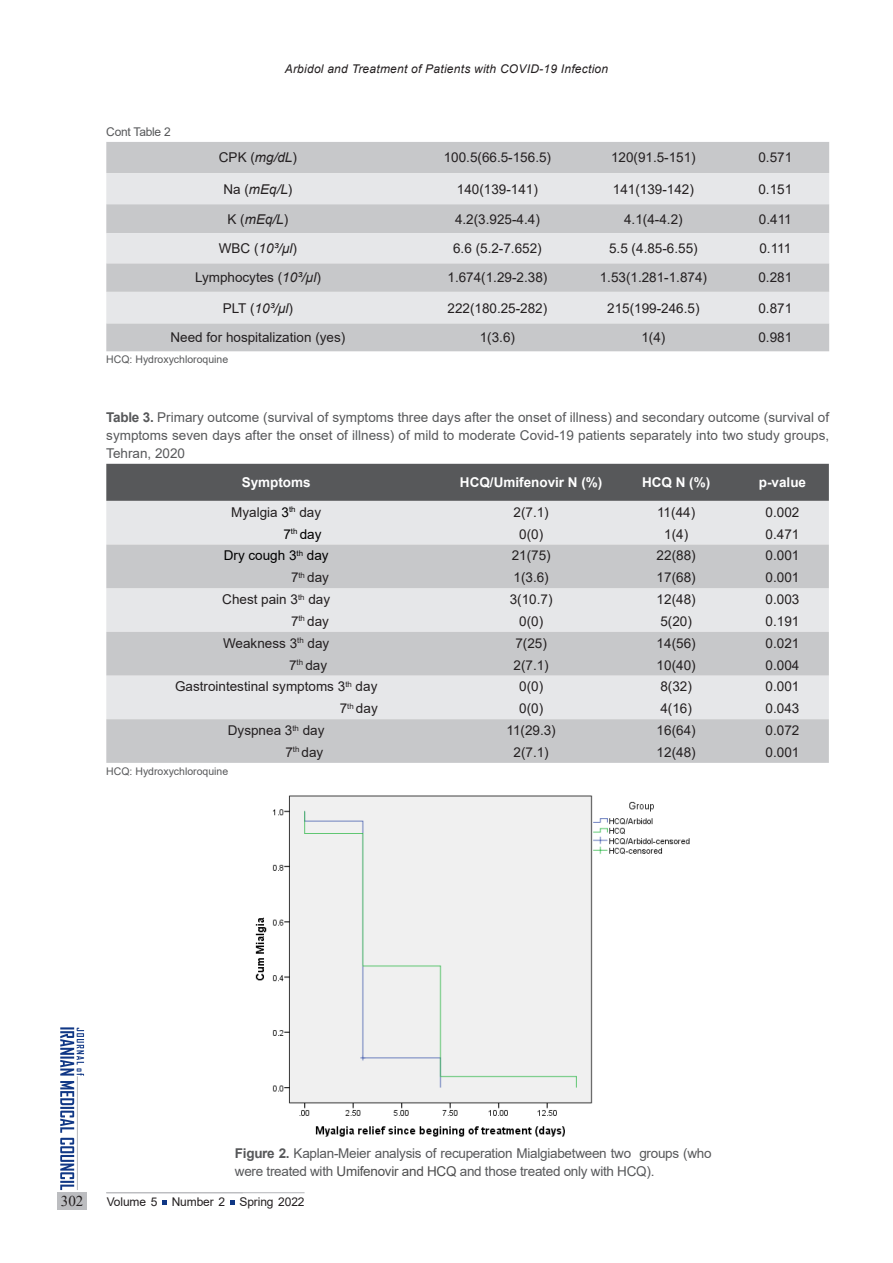
<style>
.page{position:relative;width:893px;height:1263px;background:#fff}
.page>*{position:absolute;margin:0;border:0;box-sizing:border-box;transform-origin:0 0}
.t1{font:15px "Times New Roman";color:#231f20}
.t2{font:13.5px "Arial";color:#231f20}
.pic-table-t{font:13.5px/18px "Arial";letter-spacing:-.02em;color:#57585a}
.t3{font:700 13.5px "Arial";color:#fff}
.t4{font:italic 13.5px "Arial";color:#231f20}
.t5{font:13.5px "Arial";color:#000}
.context{font:italic 12px "Arial";letter-spacing:.02em;color:#231f20}
.t6{font:12px "Arial";letter-spacing:-.01em;color:#231f20}
.pic-table-t-2{font:12px "Arial";letter-spacing:-.02em;color:#57585a}
.pic-table-t-3{font:10.5px "Arial";color:#57585a}
.s1{font-style:italic}
.s2{font-style:normal}
.s3{font-weight:700}
.s4{color:#000}
.s5{color:#4e4e4e}
</style>
<div class="page">
<div style="left:58px;top:1192px;width:29px;height:17px;background:#bcbdc0"></div>
<svg style="left:60px;top:1027px;width:24px;height:163px"></svg>
<hr style="left:77px;top:1076px;width:1px;height:114px;background:#bcbdc0">
<svg style="left:162px;top:1200px;width:5px;height:5px"></svg>
<svg style="left:230px;top:1200px;width:5px;height:5px"></svg>
<hr style="left:106px;top:1192px;width:199px;height:1px;background:#bcbdc0">
<div style="left:106px;top:142px;width:723px;height:209px;background:#c7c8ca"></div>
<svg style="left:106px;top:173px;width:723px;height:150px;background:#dadbdd"></svg>
<img style="left:255px;top:795px;width:435px;height:342px">
<div style="left:106px;top:464px;width:723px;height:37px;background:#57585a"></div>
<div style="left:106px;top:501px;width:723px;height:43px;background:#e6e7e9"></div>
<svg style="left:106px;top:544px;width:723px;height:219px;background:#d3d4d6"></svg>
<p class="pic-table-t-2" style="left:106px;top:124px;width:66px">Cont Table 2</p>
<p class="context" style="left:285px;top:61px;width:325px">Arbidol and Treatment of Patients with COVID-19 Infection</p>
<p class="t2" style="left:219px;top:148px;width:80px">CPK (<span class="s1">mg/dL</span>)</p>
<p class="t2" style="left:444px;top:148px;width:109px">100.5(66.5-156.5)</p>
<p class="t2" style="left:611px;top:148px;width:86px">120(91.5-151)</p>
<p class="t2" style="left:758px;top:148px;width:35px">0.571</p>
<p class="t4" style="left:223px;top:180px;width:71px"><span class="s2">Na (</span>mEq/L<span class="s2">)</span></p>
<p class="t2" style="left:457px;top:179px;width:83px">140(139-141)</p>
<p class="t2" style="left:613px;top:179px;width:83px">141(139-142)</p>
<p class="t2" style="left:758px;top:179px;width:35px">0.151</p>
<p class="t4" style="left:228px;top:210px;width:62px"><span class="s2">K (</span>mEq/L<span class="s2">)</span></p>
<p class="t2" style="left:455px;top:210px;width:86px">4.2(3.925-4.4)</p>
<p class="t2" style="left:624px;top:210px;width:60px">4.1(4-4.2)</p>
<p class="t2" style="left:759px;top:210px;width:34px">0.411</p>
<p class="t4" style="left:219px;top:240px;width:80px"><span class="s2">WBC (</span>10³/µl<span class="s2">)</span></p>
<p class="t2" style="left:453px;top:239px;width:90px">6.6 (5.2-7.652)</p>
<p class="t2" style="left:609px;top:239px;width:90px">5.5 (4.85-6.55)</p>
<p class="t2" style="left:759px;top:239px;width:33px">0.111</p>
<p class="t2" style="left:195px;top:268px;width:127px">Lymphocytes (<span class="s1">10³/µl</span>)</p>
<p class="t2" style="left:447px;top:268px;width:101px">1.674(1.29-2.38)</p>
<p class="t2" style="left:600px;top:268px;width:109px">1.53(1.281-1.874)</p>
<p class="t2" style="left:758px;top:268px;width:35px">0.281</p>
<p class="t4" style="left:223px;top:299px;width:72px"><span class="s2">PLT (</span>10³/µl<span class="s2">)</span></p>
<p class="t2" style="left:447px;top:298px;width:101px">222(180.25-282)</p>
<p class="t2" style="left:607px;top:298px;width:94px">215(199-246.5)</p>
<p class="t2" style="left:758px;top:298px;width:35px">0.871</p>
<p class="t2" style="left:170px;top:328px;width:176px">Need for hospitalization (yes)</p>
<p class="t2" style="left:480px;top:328px;width:37px">1(3.6)</p>
<p class="t2" style="left:641px;top:328px;width:26px">1(4)</p>
<p class="t2" style="left:758px;top:328px;width:35px">0.981</p>
<p class="pic-table-t-3" style="left:106px;top:352px;width:123px">HCQ: Hydroxychloroquine</p>
<p class="pic-table-t" style="left:106px;top:408px;width:724px;text-align:justify"><span class="s3">Table 3.</span> Primary outcome (survival of symptoms three days after the onset of illness) and secondary outcome (survival of symptoms seven days after the onset of illness) of mild to moderate Covid-19 patients separately into two study groups, Tehran, 2020</p>
<p class="t3" style="left:242px;top:473px;width:71px">Symptoms</p>
<p class="t3" style="left:460px;top:473px;width:144px">HCQ/Umifenovir N (%)</p>
<p class="t3" style="left:642px;top:473px;width:70px">HCQ N (%)</p>
<p class="t3" style="left:759px;top:473px;width:49px">p-value</p>
<p class="t2" style="left:231px;top:503px;width:91px">Myalgia <span class="s4">3</span><sup>th</sup> day</p>
<p class="t2" style="left:513px;top:503px;width:37px">2(7.1)</p>
<p class="t2" style="left:657px;top:503px;width:40px">11(44)</p>
<p class="t2" style="left:766px;top:503px;width:35px">0.002</p>
<p class="t5" style="left:283px;top:524px;width:39px">7<sup>th</sup> day</p>
<p class="t2" style="left:519px;top:524px;width:26px">0(0)</p>
<p class="t2" style="left:664px;top:524px;width:26px">1(4)</p>
<p class="t2" style="left:766px;top:524px;width:35px">0.471</p>
<p class="t5" style="left:224px;top:546px;width:106px">Dry cough 3<sup>th</sup> day</p>
<p class="t2" style="left:512px;top:546px;width:41px">21(75)</p>
<p class="t2" style="left:657px;top:546px;width:41px">22(88)</p>
<p class="t2" style="left:766px;top:546px;width:35px">0.001</p>
<p class="t2" style="left:291px;top:568px;width:39px">7<sup>th</sup> day</p>
<p class="t2" style="left:513px;top:568px;width:37px">1(3.6)</p>
<p class="t2" style="left:657px;top:568px;width:41px">17(68)</p>
<p class="t2" style="left:766px;top:568px;width:35px">0.001</p>
<p class="t2" style="left:222px;top:590px;width:109px">Chest pain 3<sup>th</sup> day</p>
<p class="t2" style="left:510px;top:590px;width:44px">3(10.7)</p>
<p class="t2" style="left:657px;top:590px;width:41px">12(48)</p>
<p class="t2" style="left:766px;top:590px;width:35px">0.003</p>
<p class="t2" style="left:291px;top:612px;width:39px">7<sup>th</sup> day</p>
<p class="t2" style="left:519px;top:612px;width:26px">0(0)</p>
<p class="t2" style="left:660px;top:612px;width:33px">5(20)</p>
<p class="t2" style="left:766px;top:612px;width:35px">0.191</p>
<p class="t2" style="left:223px;top:634px;width:108px">Weakness 3<sup>th</sup> day</p>
<p class="t2" style="left:515px;top:634px;width:33px">7(25)</p>
<p class="t2" style="left:657px;top:634px;width:41px">14(56)</p>
<p class="t2" style="left:766px;top:634px;width:35px">0.021</p>
<p class="t2" style="left:289px;top:655px;width:39px">7<sup>th</sup> day</p>
<p class="t2" style="left:513px;top:655px;width:37px">2(7.1)</p>
<p class="t2" style="left:657px;top:655px;width:41px">10(40)</p>
<p class="t2" style="left:766px;top:655px;width:35px">0.004</p>
<p class="t2" style="left:175px;top:677px;width:204px">Gastrointestinal symptoms 3<sup>th</sup> day</p>
<p class="t2" style="left:519px;top:677px;width:26px">0(0)</p>
<p class="t2" style="left:660px;top:677px;width:33px">8(32)</p>
<p class="t2" style="left:766px;top:677px;width:35px">0.001</p>
<p class="t2" style="left:340px;top:699px;width:39px">7<sup>th</sup> day</p>
<p class="t2" style="left:519px;top:699px;width:26px">0(0)</p>
<p class="t2" style="left:660px;top:699px;width:33px">4(16)</p>
<p class="t2" style="left:766px;top:699px;width:35px">0.043</p>
<p class="t2" style="left:228px;top:721px;width:98px">Dyspnea 3<sup>th</sup> day</p>
<p class="t2" style="left:506px;top:721px;width:51px">11(29.3)</p>
<p class="t2" style="left:657px;top:721px;width:41px">16(64)</p>
<p class="t2" style="left:766px;top:721px;width:35px">0.072</p>
<p class="t2" style="left:285px;top:743px;width:39px">7<sup>th</sup> day</p>
<p class="t2" style="left:513px;top:743px;width:37px">2(7.1)</p>
<p class="t2" style="left:657px;top:743px;width:41px">12(48)</p>
<p class="t2" style="left:766px;top:743px;width:35px">0.001</p>
<p class="pic-table-t-3" style="left:106px;top:764px;width:123px">HCQ: Hydroxychloroquine</p>
<p class="pic-table-t" style="left:235px;top:1144px;width:478px"><span class="s3">Figure 2.</span> Kaplan-Meier analysis of recuperation Mialgiabetween two groups (who were treated with <span class="s5">Umifenovir and HCQ</span> and those treated only with HCQ).</p>
<p class="t1" style="left:61px;top:1190px;width:24px">302</p>
<p class="t6" style="left:107px;top:1193px;width:199px">Volume 5 Number 2 Spring 2022</p>
</div>
